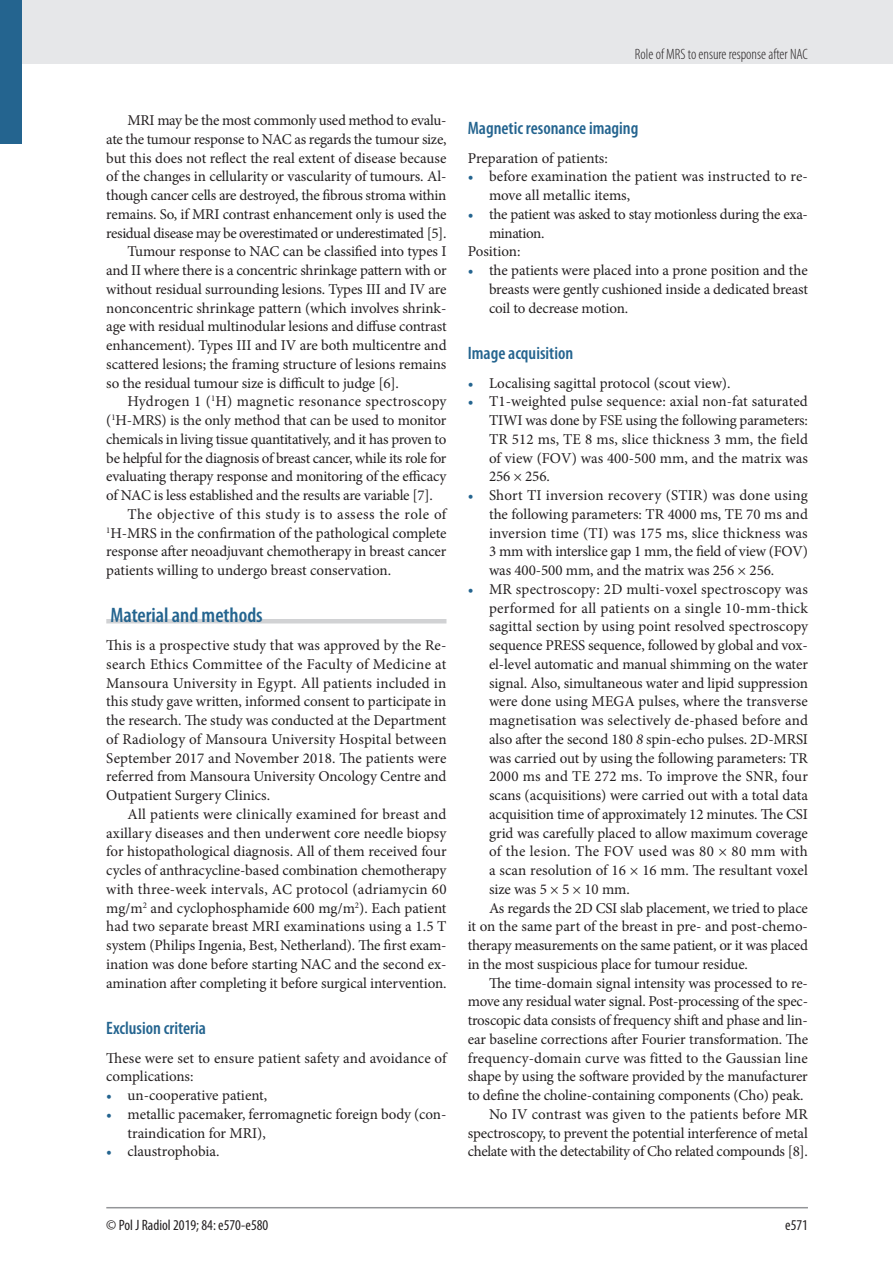
<style>
.page{position:relative;width:893px;height:1263px;background:#fff}
.page>*{position:absolute;margin:0;border:0;box-sizing:border-box;transform-origin:0 0}
.t1{font:600 condensed 21px "Myriad Pro";color:#24648f}
.t2{font:600 condensed 18px "Myriad Pro";color:#24648f}
.t3{font:15px/18.8px "Minion Pro";letter-spacing:-.01em;color:#231f20;text-align:justify}
.t4{font:15px "Minion Pro";letter-spacing:.01em;color:#231f20}
.t5{font:15px "Minion Pro";letter-spacing:.02em;color:#231f20}
.t6{font:15px "Minion Pro";letter-spacing:.015em;color:#231f20}
.t7{font:15px "Minion Pro";letter-spacing:.03em;color:#231f20}
.t8{font:300 condensed 15px "Myriad Pro";color:#231f20}
.t9{font:condensed 15px "Myriad Pro";color:#231f20}
.s1{color:#24648f}
.s2{font-style:italic}
</style>
<div class="page">
<div style="left:0;top:0;width:893px;height:64px;background:#e6e7e9"></div>
<hr style="left:106px;top:1207px;width:702px;height:1px;background:#939598">
<div style="left:0;top:0;width:21px;height:144px;background:#24648f"></div>
<hr style="left:106px;top:619px;width:340px;height:4px;background:#d1d2d4">
<p class="t8" style="left:635px;top:45px;width:174px">Role of MRS to ensure response after NAC</p>
<p class="t3" style="left:128px;top:111px;width:320px">MRI may be the most commonly used method to evalu-</p>
<p class="t3" style="left:106px;top:130px;width:342px">ate the tumour response to NAC as regards the tumour size,</p>
<p class="t3" style="left:106px;top:148px;width:342px">but this does not reflect the real extent of disease because</p>
<p class="t3" style="left:106px;top:167px;width:342px">of the changes in cellularity or vascularity of tumours. Al-</p>
<p class="t3" style="left:106px;top:186px;width:342px">though cancer cells are destroyed, the fibrous stroma within</p>
<p class="t3" style="left:106px;top:205px;width:342px">remains. So, if MRI contrast enhancement only is used the</p>
<p class="t3" style="left:106px;top:223px;width:342px">residual disease may be overestimated or underestimated [5].</p>
<p class="t3" style="left:128px;top:242px;width:320px">Tumour response to NAC can be classified into types I</p>
<p class="t3" style="left:106px;top:261px;width:342px">and II where there is a concentric shrinkage pattern with or</p>
<p class="t3" style="left:106px;top:280px;width:342px">without residual surrounding lesions. Types III and IV are</p>
<p class="t3" style="left:106px;top:298px;width:342px">nonconcentric shrinkage pattern (which involves shrink-</p>
<p class="t3" style="left:106px;top:317px;width:342px">age with residual multinodular lesions and diffuse contrast</p>
<p class="t3" style="left:106px;top:336px;width:342px">enhancement). Types III and IV are both multicentre and</p>
<p class="t3" style="left:106px;top:355px;width:342px">scattered lesions; the framing structure of lesions remains</p>
<p class="t3" style="left:106px;top:373px;width:294px">so the residual tumour size is difficult to judge [6].</p>
<p class="t5" style="left:128px;top:391px;width:320px">Hydrogen 1 (<sup>1</sup>H) magnetic resonance spectroscopy</p>
<p class="t3" style="left:106px;top:411px;width:342px">(<sup>1</sup>H-MRS) is the only method that can be used to monitor</p>
<p class="t3" style="left:106px;top:430px;width:342px">chemicals in living tissue quantitatively, and it has proven to</p>
<p class="t3" style="left:106px;top:448px;width:342px">be helpful for the diagnosis of breast cancer, while its role for</p>
<p class="t3" style="left:106px;top:467px;width:342px">evaluating therapy response and monitoring of the efficacy</p>
<p class="t3" style="left:106px;top:486px;width:328px">of NAC is less established and the results are variable [7].</p>
<p class="t7" style="left:128px;top:504px;width:320px">The objective of this study is to assess the role of</p>
<p class="t3" style="left:106px;top:523px;width:342px"><sup>1</sup>H-MRS in the confirmation of the pathological complete</p>
<p class="t3" style="left:106px;top:542px;width:342px">response after neoadjuvant chemotherapy in breast cancer</p>
<p class="t3" style="left:106px;top:561px;width:286px">patients willing to undergo breast conservation.</p>
<h1 class="t1" style="left:111px;top:602px;width:154px">Material and methods</h1>
<p class="t3" style="left:106px;top:636px;width:342px">This is a prospective study that was approved by the Re&shy;search Ethics Committee of the Faculty of Medicine at Mansoura University in Egypt. All patients included in this study gave written, informed consent to participate in the research. The study was conducted at the Department of Radiology of Mansoura University Hospital between September 2017 and November 2018. The patients were referred from Mansoura University Oncology Centre and Outpatient Surgery Clinics.</p>
<p class="t3" style="left:106px;top:805px;width:342px;text-indent:21px">All patients were clinically examined for breast and axillary diseases and then underwent core needle biopsy for histopathological diagnosis. All of them received four cycles of anthracycline-based combination chemotherapy with three-week intervals, AC protocol (adriamycin 60 mg/m<sup>2</sup> and cyclophosphamide 600 mg/m<sup>2</sup>). Each patient had two separate breast MRI examinations using a 1.5 T system (Philips Ingenia, Best, Netherland). The first exam&shy;ination was done before starting NAC and the second ex&shy;amination after completing it before surgical intervention.</p>
<p class="t2" style="left:106px;top:1017px;width:101px">Exclusion criteria</p>
<p class="t3" style="left:106px;top:1048px;width:342px">These were set to ensure patient safety and avoidance of complications:</p>
<p class="t3" style="left:106px;top:1086px;width:162px"><span class="s1">•</span> un-cooperative patient,</p>
<p class="t3" style="left:128px;top:1105px;width:320px;text-indent:-21px"><span class="s1">•</span> metallic pacemaker, ferromagnetic foreign body (con&shy;traindication for MRI),</p>
<p class="t3" style="left:106px;top:1142px;width:115px"><span class="s1">•</span> claustrophobia.</p>
<p class="t2" style="left:468px;top:117px;width:172px">Magnetic resonance imaging</p>
<p class="t3" style="left:468px;top:148px;width:142px">Preparation of patients:</p>
<p class="t3" style="left:489px;top:167px;width:320px;text-indent:-21px"><span class="s1">•</span> before examination the patient was instructed to re&shy;move all metallic items,</p>
<p class="t3" style="left:468px;top:205px;width:340px"><span class="s1">•</span> the patient was asked to stay motionless during the exa-</p>
<p class="t3" style="left:489px;top:223px;width:57px">mination.</p>
<p class="t3" style="left:468px;top:242px;width:54px">Position:</p>
<p class="t3" style="left:489px;top:261px;width:320px;text-indent:-21px"><span class="s1">•</span> the patients were placed into a prone position and the breasts were gently cushioned inside a dedicated breast coil to decrease motion.</p>
<p class="t2" style="left:468px;top:342px;width:107px">Image acquisition</p>
<p class="t3" style="left:468px;top:373px;width:264px"><span class="s1">•</span> Localising sagittal protocol (scout view).</p>
<p class="t3" style="left:489px;top:392px;width:321px;text-indent:-21px"><span class="s1">•</span> T1-weighted pulse sequence: axial non-fat saturated TIWI was done by FSE using the following parameters:<br>TR 512 ms, TE 8 ms, slice thickness 3 mm, the field of view (FOV) was 400-500 mm, and the matrix was 256 × 256.</p>
<p class="t3" style="left:489px;top:486px;width:320px;text-indent:-21px"><span class="s1">•</span> Short TI inversion recovery (STIR) was done using the following parameters: TR 4000 ms, TE 70 ms and inversion time (TI) was 175 ms, slice thickness was 3 mm with interslice gap 1 mm, the field of view (FOV) was 400-500 mm, and the matrix was 256 × 256.</p>
<p class="t4" style="left:468px;top:579px;width:342px"><span class="s1">•</span> MR spectroscopy: 2D multi-voxel spectroscopy was</p>
<p class="t6" style="left:489px;top:598px;width:320px">performed for all patients on a single 10-mm-thick</p>
<p class="t3" style="left:489px;top:617px;width:320px">sagittal section by using point resolved spectroscopy</p>
<p class="t3" style="left:489px;top:636px;width:320px">sequence PRESS sequence, followed by global and vox-</p>
<p class="t3" style="left:489px;top:655px;width:320px">el-level automatic and manual shimming on the water</p>
<p class="t3" style="left:489px;top:673px;width:320px">signal. Also, simultaneous water and lipid suppression</p>
<p class="t3" style="left:489px;top:692px;width:320px">were done using MEGA pulses, where the transverse</p>
<p class="t4" style="left:489px;top:710px;width:320px">magnetisation was selectively de-phased before and</p>
<p class="t3" style="left:489px;top:730px;width:320px">also after the second 180 <span class="s2">8</span> spin-echo pulses. 2D-MRSI</p>
<p class="t3" style="left:489px;top:748px;width:320px">was carried out by using the following parameters: TR</p>
<p class="t4" style="left:489px;top:766px;width:320px">2000 ms and TE 272 ms. To improve the SNR, four</p>
<p class="t3" style="left:489px;top:786px;width:320px">scans (acquisitions) were carried out with a total data</p>
<p class="t3" style="left:489px;top:805px;width:320px">acquisition time of approximately 12 minutes. The CSI</p>
<p class="t3" style="left:489px;top:823px;width:320px">grid was carefully placed to allow maximum coverage</p>
<p class="t5" style="left:489px;top:841px;width:320px">of the lesion. The FOV used was 80 × 80 mm with</p>
<p class="t3" style="left:489px;top:861px;width:320px">a scan resolution of 16 × 16 mm. The resultant voxel</p>
<p class="t3" style="left:489px;top:880px;width:142px">size was 5 × 5 × 10 mm.</p>
<p class="t3" style="left:489px;top:898px;width:320px">As regards the 2D CSI slab placement, we tried to place</p>
<p class="t3" style="left:468px;top:917px;width:342px">it on the same part of the breast in pre- and post-chemo-</p>
<p class="t3" style="left:468px;top:936px;width:342px">therapy measurements on the same patient, or it was placed</p>
<p class="t3" style="left:468px;top:955px;width:282px">in the most suspicious place for tumour residue.</p>
<p class="t3" style="left:489px;top:973px;width:320px">The time-domain signal intensity was processed to re-</p>
<p class="t3" style="left:468px;top:992px;width:342px">move any residual water signal. Post-processing of the spec-</p>
<p class="t3" style="left:468px;top:1011px;width:342px">troscopic data consists of frequency shift and phase and lin-</p>
<p class="t3" style="left:468px;top:1030px;width:342px">ear baseline corrections after Fourier transformation. The</p>
<p class="t4" style="left:468px;top:1048px;width:342px">frequency-domain curve was fitted to the Gaussian line</p>
<p class="t3" style="left:468px;top:1067px;width:342px">shape by using the software provided by the manufacturer</p>
<p class="t3" style="left:468px;top:1086px;width:337px">to define the choline-containing components (Cho) peak.</p>
<p class="t4" style="left:489px;top:1104px;width:320px">No IV contrast was given to the patients before MR</p>
<p class="t3" style="left:468px;top:1123px;width:342px">spectroscopy, to prevent the potential interference of metal</p>
<p class="t3" style="left:468px;top:1142px;width:342px">chelate with the detectability of Cho related compounds [8].</p>
<p class="t9" style="left:106px;top:1216px;width:164px">© Pol J Radiol 2019; 84: e570-e580</p>
<p class="t9" style="left:785px;top:1216px;width:24px">e571</p>
</div>
